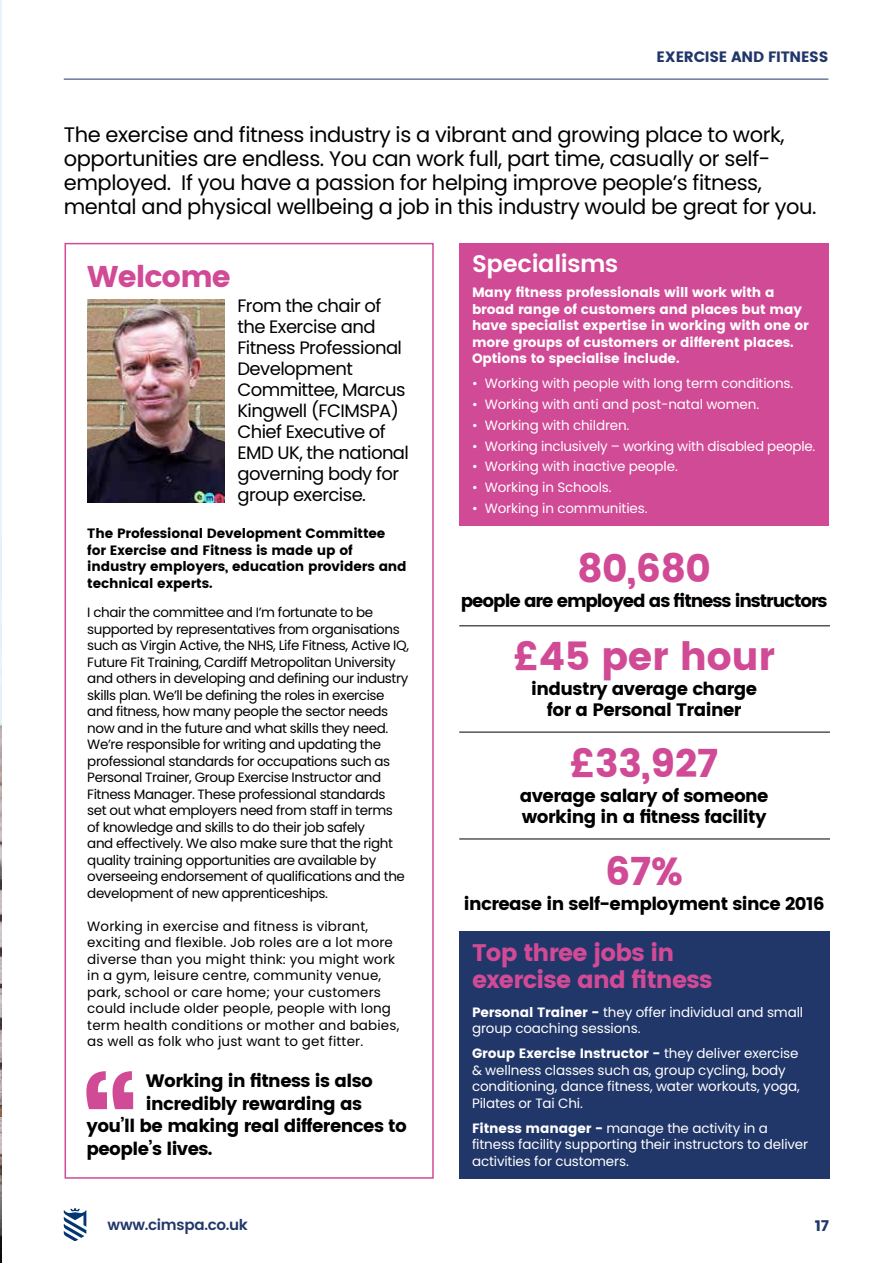
<style>
.page{position:relative;width:893px;height:1263px;background:#fff}
.page>*{position:absolute;margin:0;border:0;box-sizing:border-box;transform-origin:0 0}
.t1{font:39px "Poppins";letter-spacing:-.01em;color:#d14a95}
.t2{font:30px "Poppins";letter-spacing:-.03em;color:#d14a95}
.t3{font:24px/27px "Poppins";letter-spacing:-.03em;color:#d14a95}
.t4{font:600 24px "Poppins";letter-spacing:-.015em;color:#fff}
.t5{font:21px/24px "Poppins";letter-spacing:-.02em;color:#000}
.t6{font:18px/21px "Poppins";letter-spacing:-.03em;color:#000;text-align:center}
.t7{font:18px/21px "Poppins";letter-spacing:-.03em;color:#000}
.t8{font:18px "Poppins";letter-spacing:-.06em;color:#000}
.t9{font:15px "Poppins";letter-spacing:-.02em;color:#213669}
.t10{font:600 15px "Poppins";letter-spacing:-.02em;color:#213669}
.t11{font:13.5px/16.5px "Poppins";letter-spacing:-.03em;color:#000}
.t12{font:13.5px/16.5px "Poppins";letter-spacing:-.01em;color:#fff}
.t13{font:13.5px/16.5px "Poppins";letter-spacing:.01em;color:#000}
.t14{font:13.5px/16.5px "Poppins";letter-spacing:-.01em;color:#fff}
.t15{font:13.5px/16.5px "Poppins";letter-spacing:-.01em;color:#000}
.s1{font-style:inherit}
</style>
<div class="page">
<img style="left:0;top:17px;width:2px;height:1137px">
<hr style="left:0;top:1154px;width:2px;height:109px;background:#000">
<svg style="left:0;top:0;width:2px;height:17px"></svg>
<svg style="left:64px;top:242px;width:370px;height:937px"></svg>
<img style="left:87px;top:300px;width:138px;height:202px">
<svg style="left:86px;top:1071px;width:47px;height:38px"></svg>
<div style="left:459px;top:931px;width:371px;height:248px;background:#213669"></div>
<div style="left:459px;top:243px;width:370px;height:283px;background:#d14a95"></div>
<hr style="left:459px;top:625px;width:371px;height:1px;background:#000">
<hr style="left:459px;top:732px;width:371px;height:1px;background:#000">
<hr style="left:459px;top:838px;width:371px;height:1px;background:#000">
<svg style="left:64px;top:1208px;width:22px;height:33px"></svg>
<hr style="left:64px;top:79px;width:764px;height:1px;background:#213669">
<p class="t9" style="left:657px;top:48px;width:173px">EXERCISE AND FITNESS</p>
<p class="t5" style="left:64px;top:123px;width:754px">The exercise and fitness industry is a vibrant and growing place to work, opportunities are endless. You can work full, part time, casually or self&shy;employed. If you have a passion for helping improve people’s fitness, mental and physical wellbeing a job in this industry would be great for you.</p>
<h2 class="t2" style="left:87px;top:259px;width:145px">Welcome</h2>
<h3 class="t7" style="left:237px;top:295px;width:173px">From the chair of the Exercise and<br>Fitness Professional<br>Development<br>Committee, Marcus<br>Kingwell (FCIMSPA)<br>Chief Executive of<br>EMD UK, the national governing body for group exercise.</h3>
<p class="t15" style="left:87px;top:526px;width:321px">The Professional Development Committee for Exercise and Fitness is made up of industry employers, education providers and technical experts.</p>
<p class="t11" style="left:87px;top:604px;width:323px">I chair the committee and I’m fortunate to be supported by representatives from organisations such as Virgin Active, the NHS, Life Fitness, Active IQ, Future Fit Training, Cardiff Metropolitan University and others in developing and defining our industry skills plan. We’ll be defining the roles in exercise and fitness, how many people the sector needs now and in the future and what skills they need.<br>We’re responsible for writing and updating the professional standards for occupations such as Personal Trainer, Group Exercise Instructor and Fitness Manager. These professional standards<br>set out what employers need from staff in terms<br>of knowledge and skills to do their job safely<br>and effectively. We also make sure that the right quality training opportunities are available by overseeing endorsement of qualifications and the development of new apprenticeships.</p>
<p class="t13" style="left:87px;top:918px;width:314px">Working in exercise and fitness is vibrant, exciting and flexible. Job roles are a lot more diverse than you might think: you might work in a gym, leisure centre, community venue, park, school or care home; your customers could include older people, people with long term health conditions or mother and babies, as well as folk who just want to get fitter.</p>
<h3 class="t6" style="left:146px;top:1070px;width:229px">Working in fitness is also</h3>
<h3 class="t6" style="left:146px;top:1093px;width:218px">incredibly rewarding as</h3>
<h3 class="t6" style="left:86px;top:1115px;width:322px">you’ll be making real differences to</h3>
<h3 class="t6" style="left:86px;top:1138px;width:128px">people’s lives.</h3>
<h3 class="t4" style="left:472px;top:246px;width:148px">Specialisms</h3>
<p class="t14" style="left:472px;top:284px;width:338px">Many fitness professionals will work with a broad range of customers and places but may have specialist expertise in working with one or more groups of customers or different places.<br>Options to specialise include.</p>
<p class="t12" style="left:472px;top:375px;width:323px">• Working with people with long term conditions.</p>
<p class="t12" style="left:472px;top:396px;width:289px">• Working with anti and post-natal women.</p>
<p class="t12" style="left:472px;top:417px;width:159px">• Working with children.</p>
<p class="t12" style="left:472px;top:438px;width:345px">• Working inclusively – working with disabled people.</p>
<p class="t12" style="left:472px;top:458px;width:207px">• Working with inactive people.</p>
<p class="t12" style="left:472px;top:479px;width:141px">• Working in Schools.</p>
<p class="t12" style="left:472px;top:500px;width:177px">• Working in communities.</p>
<h1 class="t1" style="left:577px;top:545px;width:135px">80,680</h1>
<h3 class="t8" style="left:461px;top:590px;width:368px">people are employed as fitness instructors</h3>
<h1 class="t1" style="left:513px;top:633px;width:263px">£45 per hour</h1>
<h3 class="t6" style="left:531px;top:678px;width:227px">industry average charge for a Personal Trainer</h3>
<h1 class="t1" style="left:570px;top:740px;width:151px">£33,927</h1>
<h3 class="t6" style="left:520px;top:785px;width:250px;text-align:left">average salary of someone working in a fitness facility</h3>
<h1 class="t1" style="left:605px;top:849px;width:79px">67%</h1>
<h3 class="t6" style="left:464px;top:893px;width:362px">increase in self-employment since 2016</h3>
<h3 class="t3" style="left:472px;top:939px;width:242px">Top three jobs in exercise and fitness</h3>
<p class="t12" style="left:472px;top:1004px;width:333px"><span class="s1">Personal Trainer -</span> they offer individual and small group coaching sessions.</p>
<p class="t12" style="left:472px;top:1045px;width:329px"><span class="s1">Group Exercise Instructor -</span> they deliver exercise &amp; wellness classes such as, group cycling, body conditioning, dance fitness, water workouts, yoga, Pilates or Tai Chi.</p>
<p class="t12" style="left:472px;top:1120px;width:338px"><span class="s1">Fitness manager -</span> manage the activity in a fitness facility supporting their instructors to deliver activities for customers.</p>
<p class="t10" style="left:108px;top:1213px;width:142px">www.cimspa.co.uk</p>
<p class="t9" style="left:815px;top:1217px;width:16px">17</p>
</div>
